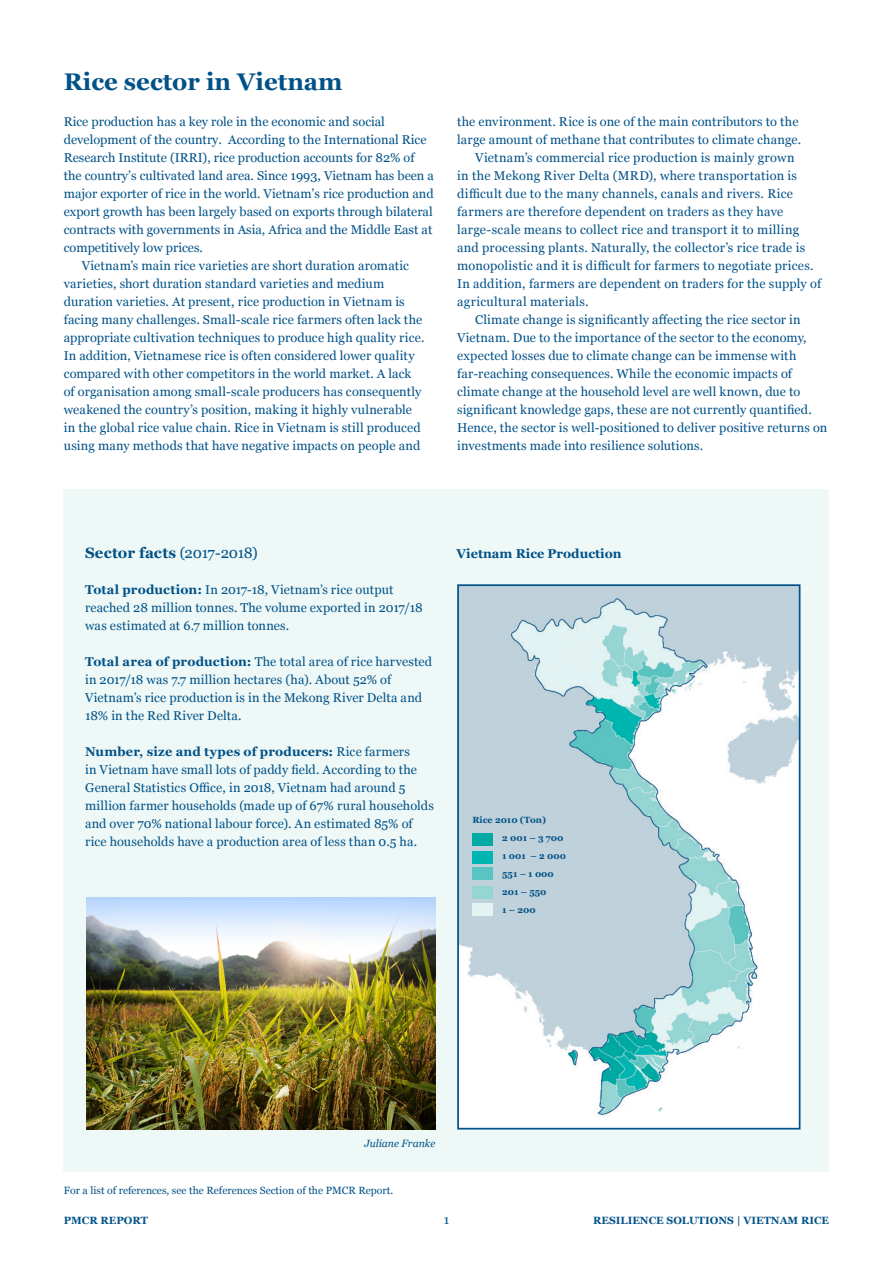
<style>
.page{position:relative;width:893px;height:1263px;background:#fff}
.page>*{position:absolute;margin:0;border:0;box-sizing:border-box;transform-origin:0 0}
.valiotsikko_iso{font:700 24px "Georgia";color:#005187}
.Header_2{font:700 15px "Georgia";letter-spacing:.01em;color:#005187}
.leipis_sis{font:12.75px/18px "Georgia";letter-spacing:.01em;color:#005187}
.leipis{font:12.75px/18px "Georgia";letter-spacing:.01em;color:#005187}
.leipis_sininen{font:12.75px/18px "Georgia";color:#005187}
.leipis-2{font:700 12.75px "Georgia";color:#005187}
.Graphs_text{font:10.5px "Georgia";color:#005187}
.t1{font:700 10.5px "Georgia";color:#005187}
.Graphs_text-2{font:italic 10.5px "Georgia";color:#005187}
.leipis-3{font:700 9px "Georgia";color:#005187}
.s1{font-weight:400}
.s2{font-weight:700}
</style>
<div class="page">
<div style="left:64px;top:489px;width:765px;height:682px;background:#eef8f7"></div>
<img style="left:460px;top:587px;width:337px;height:539px">
<div style="left:457px;top:584px;width:343px;height:545px;border:2px solid #005187"></div>
<div style="left:472px;top:833px;width:21px;height:13px;background:#00a9a3"></div>
<div style="left:472px;top:850px;width:21px;height:13px;background:#00b6b1"></div>
<div style="left:472px;top:867px;width:21px;height:13px;background:#59c4c2"></div>
<div style="left:472px;top:886px;width:21px;height:13px;background:#95d5d4"></div>
<div style="left:472px;top:903px;width:21px;height:13px;background:#e2f3f2"></div>
<img style="left:87px;top:898px;width:349px;height:232px">
<p class="valiotsikko_iso" style="left:64px;top:64px;width:280px">Rice sector in Vietnam</p>
<p class="leipis_sininen" style="left:64px;top:112px;width:372px">Rice production has a key role in the economic and social development of the country. According to the International Rice Research Institute (IRRI), rice production accounts for 82% of the country’s cultivated land area. Since 1993, Vietnam has been a major exporter of rice in the world. Vietnam’s rice production and export growth has been largely based on exports through bilateral contracts with governments in Asia, Africa and the Middle East at competitively low prices.</p>
<p class="leipis_sis" style="left:64px;top:256px;width:362px;text-indent:18px">Vietnam’s main rice varieties are short duration aromatic varieties, short duration standard varieties and medium duration varieties. At present, rice production in Vietnam is facing many challenges. Small-scale rice farmers often lack the appropriate cultivation techniques to produce high quality rice.<br>In addition, Vietnamese rice is often considered lower quality compared with other competitors in the world market. A lack of organisation among small-scale producers has consequently weakened the country’s position, making it highly vulnerable in the global rice value chain. Rice in Vietnam is still produced using many methods that have negative impacts on people and</p>
<p class="leipis_sis" style="left:457px;top:112px;width:346px">the environment. Rice is one of the main contributors to the large amount of methane that contributes to climate change.</p>
<p class="leipis_sis" style="left:457px;top:148px;width:366px;text-indent:18px">Vietnam’s commercial rice production is mainly grown<br>in the Mekong River Delta (MRD), where transportation is difficult due to the many channels, canals and rivers. Rice farmers are therefore dependent on traders as they have large-scale means to collect rice and transport it to milling and processing plants. Naturally, the collector’s rice trade is monopolistic and it is difficult for farmers to negotiate prices.<br>In addition, farmers are dependent on traders for the supply of agricultural materials.</p>
<p class="leipis_sis" style="left:457px;top:310px;width:372px;text-indent:18px">Climate change is significantly affecting the rice sector in Vietnam. Due to the importance of the sector to the economy, expected losses due to climate change can be immense with far-reaching consequences. While the economic impacts of climate change at the household level are well known, due to significant knowledge gaps, these are not currently quantified.<br>Hence, the sector is well-positioned to deliver positive returns on investments made into resilience solutions.</p>
<p class="Header_2" style="left:85px;top:542px;width:174px">Sector facts <span class="s1">(2017-2018)</span></p>
<p class="leipis" style="left:85px;top:580px;width:339px"><span class="s2">Total production:</span> In 2017-18, Vietnam’s rice output reached 28 million tonnes. The volume exported in 2017/18 was estimated at 6.7 million tonnes.</p>
<p class="leipis" style="left:85px;top:652px;width:349px"><span class="s2">Total area of production:</span> The total area of rice harvested in 2017/18 was 7.7 million hectares (ha). About 52% of Vietnam’s rice production is in the Mekong River Delta and 18% in the Red River Delta.</p>
<p class="leipis" style="left:85px;top:742px;width:350px"><span class="s2">Number, size and types of producers:</span> Rice farmers<br>in Vietnam have small lots of paddy field. According to the General Statistics Office, in 2018, Vietnam had around 5 million farmer households (made up of 67% rural households and over 70% national labour force). An estimated 85% of rice households have a production area of less than 0.5 ha.</p>
<p class="leipis-2" style="left:456px;top:544px;width:167px">Vietnam Rice Production</p>
<p class="leipis-3" style="left:472px;top:813px;width:75px">Rice 2010 (Ton)</p>
<p class="leipis-3" style="left:502px;top:831px;width:63px">2 001 – 3 700</p>
<p class="leipis-3" style="left:502px;top:849px;width:65px">1 001 – 2 000</p>
<p class="leipis-3" style="left:502px;top:867px;width:53px">551 – 1 000</p>
<p class="leipis-3" style="left:502px;top:885px;width:46px">201 – 550</p>
<p class="leipis-3" style="left:502px;top:903px;width:35px">1 – 200</p>
<p class="Graphs_text-2" style="left:364px;top:1135px;width:73px">Juliane Franke</p>
<p class="Graphs_text" style="left:64px;top:1183px;width:331px">For a list of references, see the References Section of the PMCR Report.</p>
<p class="t1" style="left:64px;top:1212px;width:86px">PMCR REPORT</p>
<p class="leipis_sis" style="left:444px;top:1210px;width:7px">1</p>
<p class="t1" style="left:593px;top:1212px;width:238px">RESILIENCE SOLUTIONS | VIETNAM RICE</p>
</div>
